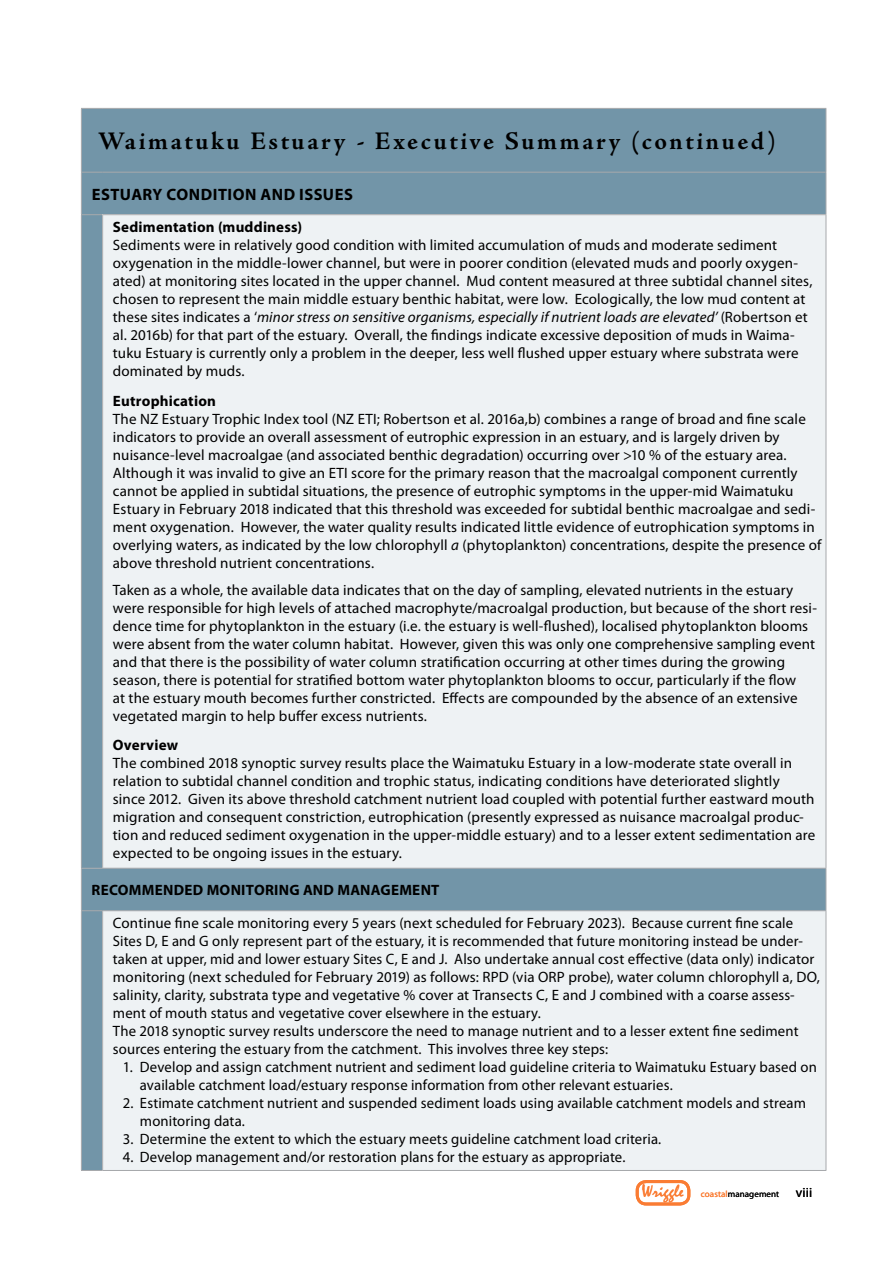
<style>
.page{position:relative;width:893px;height:1263px;background:#fff}
.page>*{position:absolute;margin:0;border:0;box-sizing:border-box;transform-origin:0 0}
.t1{font:700 25.5px "Adobe Jenson Pro";letter-spacing:.1em;color:#000}
.t2{font:700 16.5px "Myriad Pro";letter-spacing:.025em;color:#000}
.t3{font:15px/18px "Myriad Pro";letter-spacing:.01em;color:#000}
.t4{font:700 15px "Myriad Pro";letter-spacing:.015em;color:#000}
.t5{font:9px "Myriad Pro";letter-spacing:.01em;color:#000}
.s1{font-style:italic}
.s2{font-family:"Mistral";font-size:18px;color:#fa7c33}
.s3{color:#fa7c33}
.s4{font-size:13.5px}
</style>
<div class="page">
<div style="left:636px;top:1180px;width:54px;height:25px;border:3px solid #fa7c33;border-radius:9px"></div>
<div style="left:82px;top:109px;width:744px;height:1061px;background:#7295a8"></div>
<div style="left:81px;top:215px;width:22px;height:653px;background:#7295a8"></div>
<div style="left:103px;top:215px;width:723px;height:653px;background:#eef2f4"></div>
<div style="left:103px;top:911px;width:723px;height:259px;background:#eef2f4"></div>
<hr style="left:81px;top:173px;width:1px;height:41px;background:#a7a9ac">
<hr style="left:826px;top:173px;width:1px;height:41px;background:#a7a9ac">
<svg style="left:81px;top:172px;width:22px;height:1px"></svg>
<hr style="left:103px;top:172px;width:723px;height:1px;background:#a7a9ac">
<hr style="left:103px;top:214px;width:723px;height:1px;background:#a7a9ac">
<hr style="left:81px;top:868px;width:1px;height:42px;background:#a7a9ac">
<hr style="left:103px;top:868px;width:723px;height:1px;background:#a7a9ac">
<hr style="left:81px;top:911px;width:1px;height:259px;background:#a7a9ac">
<hr style="left:826px;top:868px;width:1px;height:42px;background:#a7a9ac">
<svg style="left:81px;top:910px;width:22px;height:1px"></svg>
<svg style="left:81px;top:1170px;width:22px;height:1px"></svg>
<svg style="left:81px;top:108px;width:22px;height:1px"></svg>
<hr style="left:81px;top:109px;width:1px;height:63px;background:#a7a9ac">
<hr style="left:103px;top:108px;width:723px;height:1px;background:#a7a9ac">
<hr style="left:826px;top:109px;width:1px;height:63px;background:#a7a9ac">
<hr style="left:826px;top:215px;width:1px;height:653px;background:#a7a9ac">
<svg style="left:81px;top:214px;width:22px;height:1px"></svg>
<hr style="left:81px;top:215px;width:1px;height:653px;background:#a7a9ac">
<hr style="left:102px;top:215px;width:1px;height:653px;background:#a7a9ac">
<svg style="left:82px;top:868px;width:21px;height:1px"></svg>
<hr style="left:103px;top:910px;width:723px;height:1px;background:#a7a9ac">
<hr style="left:102px;top:911px;width:1px;height:259px;background:#a7a9ac">
<hr style="left:826px;top:911px;width:1px;height:259px;background:#a7a9ac">
<hr style="left:103px;top:1170px;width:723px;height:1px;background:#a7a9ac">
<h1 class="t1" style="left:98px;top:127px;width:679px">Waimatuku Estuary - Executive Summary (continued)</h1>
<p class="t2" style="left:92px;top:183px;width:40px">ESTUARY</p>
<p class="t2" style="left:166px;top:183px;width:72px">CON DITION</p>
<p class="t2" style="left:261px;top:183px;width:94px">and ISSUES</p>
<p class="t4" style="left:113px;top:217px;width:191px">Sedimentation (muddiness)</p>
<p class="t3" style="left:113px;top:236px;width:701px">Sediments were in relatively good condition with limited accumulation of muds and moderate sediment oxygenation in the middle-lower channel, but were in poorer condition (elevated muds and poorly oxygen&shy;ated) at monitoring sites located in the upper channel. Mud content measured at three subtidal channel sites, chosen to represent the main middle estuary benthic habitat, were low. Ecologically, the low mud content at these sites indicates a ‘<span class="s1">minor stress on sensitive organisms, especially if nutrient loads are elevated’</span> (Robertson et al. 2016b) for that part of the estuary. Overall, the findings indicate excessive deposition of muds in Waima&shy;tuku Estuary is currently only a problem in the deeper, less well flushed upper estuary where substrata were dominated by muds.</p>
<p class="t4" style="left:113px;top:391px;width:105px">Eutrophication</p>
<p class="t3" style="left:113px;top:410px;width:710px">The NZ Estuary Trophic Index tool (NZ ETI; Robertson et al. 2016a,b) combines a range of broad and fine scale indicators to provide an overall assessment of eutrophic expression in an estuary, and is largely driven by nuisance-level macroalgae (and associated benthic degradation) occurring over &gt;10 % of the estuary area.<br>Although it was invalid to give an ETI score for the primary reason that the macroalgal component currently cannot be applied in subtidal situations, the presence of eutrophic symptoms in the upper-mid Waimatuku Estuary in February 2018 indicated that this threshold was exceeded for subtidal benthic macroalgae and sedi&shy;ment oxygenation. However, the water quality results indicated little evidence of eutrophication symptoms in overlying waters, as indicated by the low chlorophyll <span class="s1">a</span> (phytoplankton) concentrations, despite the presence of above threshold nutrient concentrations.</p>
<p class="t3" style="left:113px;top:581px;width:706px">Taken as a whole, the available data indicates that on the day of sampling, elevated nutrients in the estuary were responsible for high levels of attached macrophyte/macroalgal production, but because of the short resi&shy;dence time for phytoplankton in the estuary (i.e. the estuary is well-flushed), localised phytoplankton blooms were absent from the water column habitat. However, given this was only one comprehensive sampling event and that there is the possibility of water column stratification occurring at other times during the growing season, there is potential for stratified bottom water phytoplankton blooms to occur, particularly if the flow<br>at the estuary mouth becomes further constricted. Effects are compounded by the absence of an extensive vegetated margin to help buffer excess nutrients.</p>
<p class="t4" style="left:113px;top:735px;width:67px">Overview</p>
<p class="t3" style="left:113px;top:753px;width:704px">The combined 2018 synoptic survey results place the Waimatuku Estuary in a low-moderate state overall in relation to subtidal channel condition and trophic status, indicating conditions have deteriorated slightly since 2012. Given its above threshold catchment nutrient load coupled with potential further eastward mouth migration and consequent constriction, eutrophication (presently expressed as nuisance macroalgal produc&shy;tion and reduced sediment oxygenation in the upper-middle estuary) and to a lesser extent sedimentation are expected to be ongoing issues in the estuary.</p>
<p class="t4" style="left:92px;top:880px;width:172px">RECOMMENDED MONITORIN</p>
<p class="t4" style="left:289px;top:880px;width:72px">G AN D MANA</p>
<p class="t4" style="left:380px;top:880px;width:60px">GEMENT</p>
<p class="t3" style="left:113px;top:914px;width:709px">Continue fine scale monitoring every 5 years (next scheduled for February 2023). Because current fine scale Sites D, E and G only represent part of the estuary, it is recommended that future monitoring instead be under&shy;taken at upper, mid and lower estuary Sites C, E and J. Also undertake annual cost effective (data only) indicator monitoring (next scheduled for February 2019) as follows: RPD (via ORP probe), water column chlorophyll a, DO, salinity, clarity, substrata type and vegetative % cover at Transects C, E and J combined with a coarse assess&shy;ment of mouth status and vegetative cover elsewhere in the estuary.<br>The 2018 synoptic survey results underscore the need to manage nutrient and to a lesser extent fine sediment sources entering the estuary from the catchment. This involves three key steps:</p>
<p class="t3" style="left:140px;top:1058px;width:678px;text-indent:-17px">1. Develop and assign catchment nutrient and sediment load guideline criteria to Waimatuku Estuary based on available catchment load/estuary response information from other relevant estuaries.</p>
<p class="t3" style="left:140px;top:1094px;width:668px;text-indent:-17px">2. Estimate catchment nutrient and suspended sediment loads using available catchment models and stream monitoring data.</p>
<p class="t3" style="left:123px;top:1130px;width:540px">3. Determine the extent to which the estuary meets guideline catchment load criteria.</p>
<p class="t3" style="left:123px;top:1148px;width:504px">4. Develop management and/or restoration plans for the estuary as appropriate.</p>
<p class="t5" style="left:642px;top:1188px;width:172px"><span class="s2">Wriggle</span> <span class="s3">coastal</span>management <span class="s4">viii</span></p>
</div>
